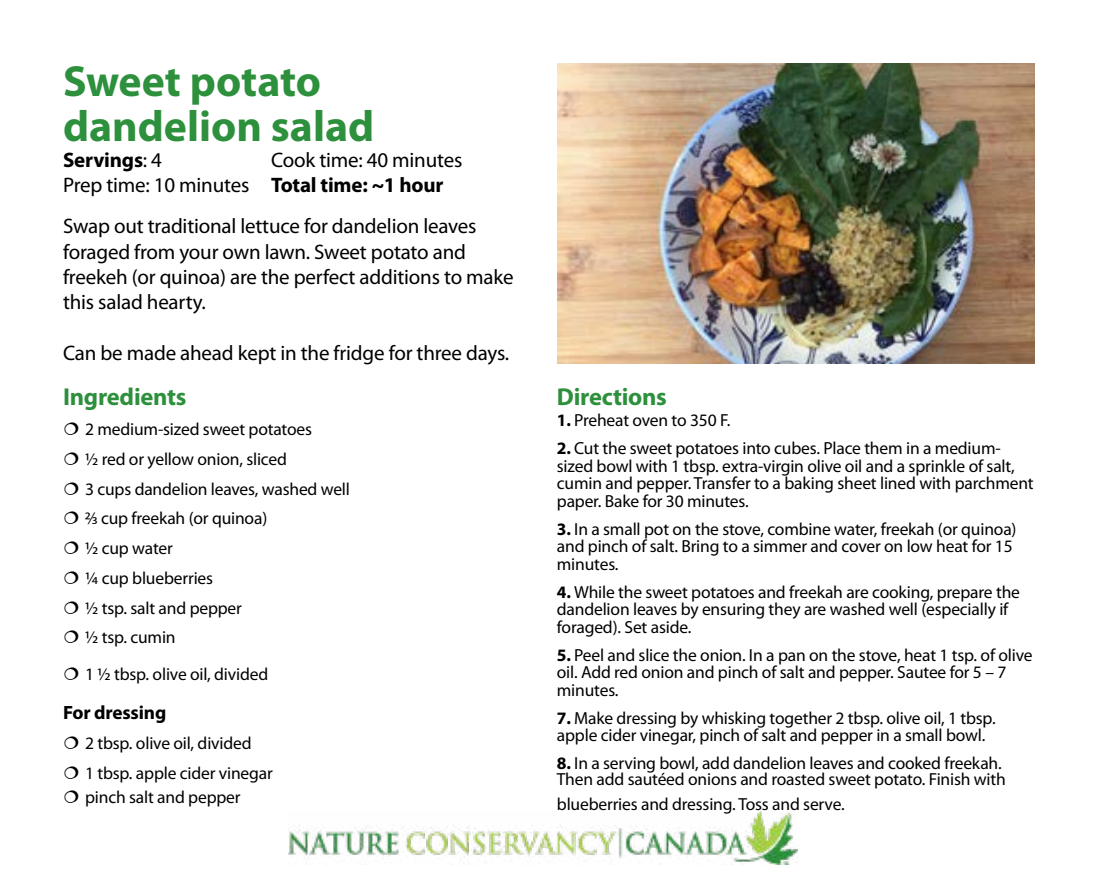
<style>
.page{position:relative;width:1098px;height:891px;background:#fff}
.page>*{position:absolute;margin:0;border:0;box-sizing:border-box;transform-origin:0 0}
.t1{font:700 43.75px/45.5px "Myriad Pro";color:#2d903c}
.t2{font:700 24.5px "Myriad Pro";letter-spacing:-.01em;color:#2d903c}
.t3{font:21px/25.4px "Myriad Pro";letter-spacing:-.01em;color:#000}
.t4{font:700 21px "Myriad Pro";letter-spacing:-.01em;color:#000}
.t5{font:700 19.25px "Myriad Pro";letter-spacing:-.01em;color:#000}
.t6{font:17.5px/17.5px "Myriad Pro";letter-spacing:-.01em;color:#000}
.s1{font-weight:700}
</style>
<div class="page">
<img style="left:289px;top:811px;width:508px;height:54px">
<img style="left:557px;top:63px;width:477px;height:300px">
<h1 class="t1" style="left:63px;top:57px;width:313px">Sweet potato dandelion salad</h1>
<p class="t3" style="left:63px;top:147px;width:188px"><span class="s1">Servings</span>: 4<br>Prep time: 10 minutes</p>
<p class="t3" style="left:63px;top:213px;width:452px">Swap out traditional lettuce for dandelion leaves foraged from your own lawn. Sweet potato and freekeh (or quinoa) are the perfect additions to make this salad hearty.</p>
<p class="t3" style="left:63px;top:340px;width:447px">Can be made ahead kept in the fridge for three days.</p>
<h2 class="t2" style="left:63px;top:381px;width:125px">Ingredients</h2>
<p class="t6" style="left:85px;top:414px;width:266px;line-height:29.8px">2 medium-sized sweet potatoes<br>½ red or yellow onion, sliced<br>3 cups dandelion leaves, washed well<br>2/3 cup freekah (or quinoa)<br>½ cup water<br>¼ cup blueberries<br>½ tsp. salt and pepper<br>½ tsp. cumin</p>
<p class="t6" style="left:85px;top:665px;width:185px">1 ½ tbsp. olive oil, divided</p>
<p class="t5" style="left:63px;top:700px;width:105px">For dressing</p>
<p class="t6" style="left:85px;top:728px;width:189px;line-height:29.8px">2 tbsp. olive oil, divided<br>1 tbsp. apple cider vinegar</p>
<p class="t6" style="left:85px;top:788px;width:157px">pinch salt and pepper</p>
<p class="t3" style="left:271px;top:147px;width:193px">Cook time: 40 minutes</p>
<p class="t4" style="left:271px;top:171px;width:174px">Total time: ~1 hour</p>
<h2 class="t2" style="left:556px;top:381px;width:111px">Directions</h2>
<p class="t6" style="left:556px;top:411px;width:175px"><span class="s1">1.</span> Preheat oven to 350 F.</p>
<p class="t6" style="left:556px;top:439px;width:478px"><span class="s1">2.</span> Cut the sweet potatoes into cubes. Place them in a medium&shy;sized bowl with 1 tbsp. extra-virgin olive oil and a sprinkle of salt, cumin and pepper. Transfer to a baking sheet lined with parchment paper. Bake for 30 minutes.</p>
<p class="t6" style="left:556px;top:520px;width:461px"><span class="s1">3.</span> In a small pot on the stove, combine water, freekah (or quinoa) and pinch of salt. Bring to a simmer and cover on low heat for 15 minutes.</p>
<p class="t6" style="left:556px;top:583px;width:464px"><span class="s1">4.</span> While the sweet potatoes and freekah are cooking, prepare the dandelion leaves by ensuring they are washed well (especially if foraged). Set aside.</p>
<p class="t6" style="left:556px;top:646px;width:477px"><span class="s1">5.</span> Peel and slice the onion. In a pan on the stove, heat 1 tsp. of olive oil. Add red onion and pinch of salt and pepper. Sautee for 5 – 7 minutes.</p>
<p class="t6" style="left:556px;top:709px;width:440px"><span class="s1">7.</span> Make dressing by whisking together 2 tbsp. olive oil, 1 tbsp. apple cider vinegar, pinch of salt and pepper in a small bowl.</p>
<p class="t6" style="left:556px;top:755px;width:450px;line-height:15.8px"><span class="s1">8.</span> In a serving bowl, add dandelion leaves and cooked freekah.<br>Then add sautéed onions and roasted sweet potato. Finish with</p>
<p class="t6" style="left:556px;top:794px;width:289px">blueberries and dressing. Toss and serve.</p>
</div>
